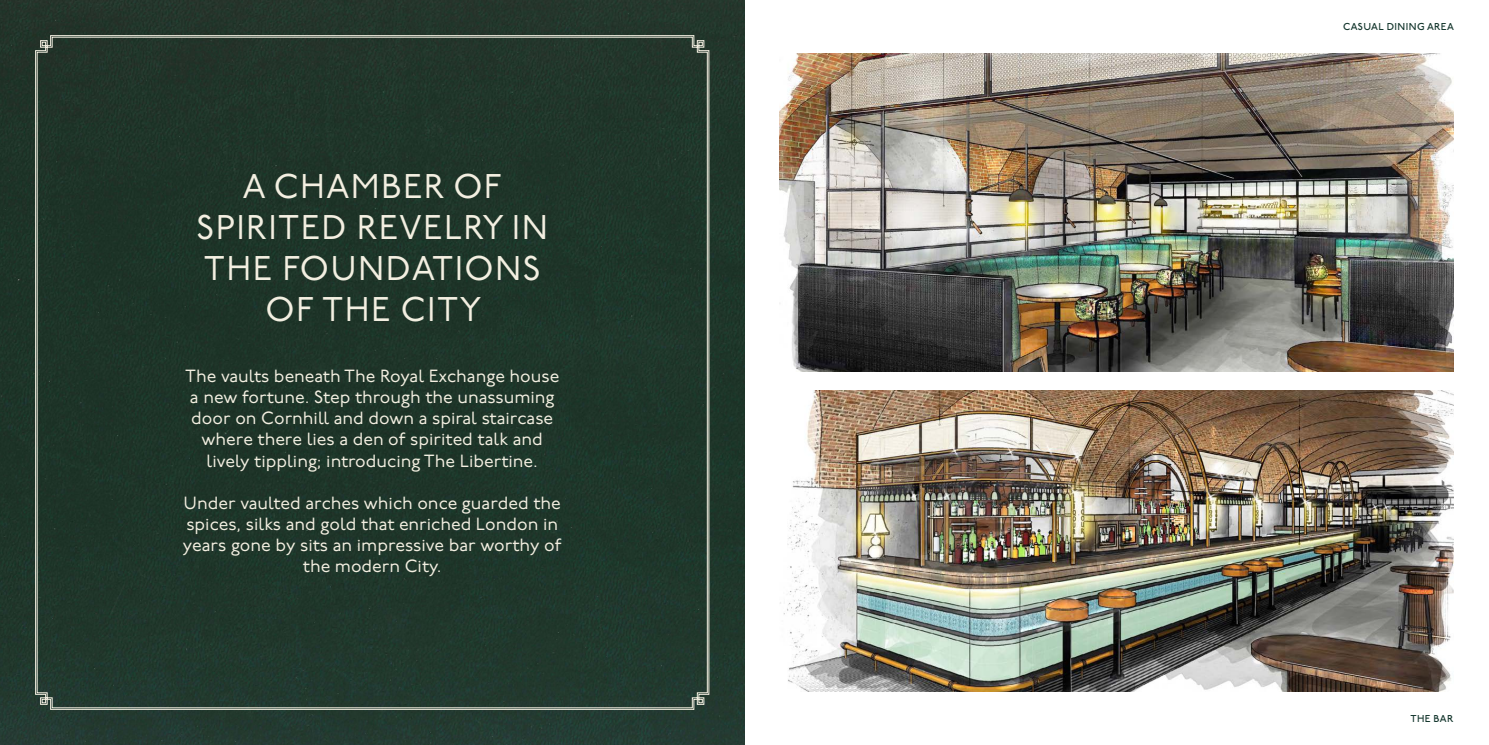
<style>
.page{position:relative;width:1489px;height:745px;background:#fff}
.page>*{position:absolute;margin:0;border:0;box-sizing:border-box;transform-origin:0 0}
.t1{font:34.25px/41px "P22 Underground";letter-spacing:.04em;color:#f3efe1;text-align:center}
.t2{font:17.62px/21.1px "P22 Underground";color:#f3efe1;text-align:center}
.t3{font:500 10px "P22 Underground";letter-spacing:.04em;color:#15372e}
</style>
<div class="page">
<img style="left:780px;top:53px;width:673px;height:318px">
<img style="left:0;top:0;width:744px;height:744px">
<div style="left:37px;top:37px;width:670px;height:670px;background:#1f3529"></div>
<img style="left:780px;top:390px;width:673px;height:301px">
<h1 class="t1" style="left:196px;top:167px;width:353px">A CHAMBER OF<br>SPIRITED REVELRY IN<br>THE FOUNDATIONS<br>OF THE CITY</h1>
<p class="t2" style="left:185px;top:366px;width:375px">The vaults beneath The Royal Exchange house a new fortune. Step through the unassuming door on Cornhill and down a spiral staircase where there lies a den of spirited talk and lively tippling; introducing The Libertine.</p>
<p class="t2" style="left:183px;top:492px;width:380px">Under vaulted arches which once guarded the spices, silks and gold that enriched London in years gone by sits an impressive bar worthy of the modern City.</p>
<p class="t3" style="left:1342px;top:21px;width:112px">CASUAL DINING AREA</p>
<p class="t3" style="left:1410px;top:712px;width:44px">THE BAR</p>
</div>
